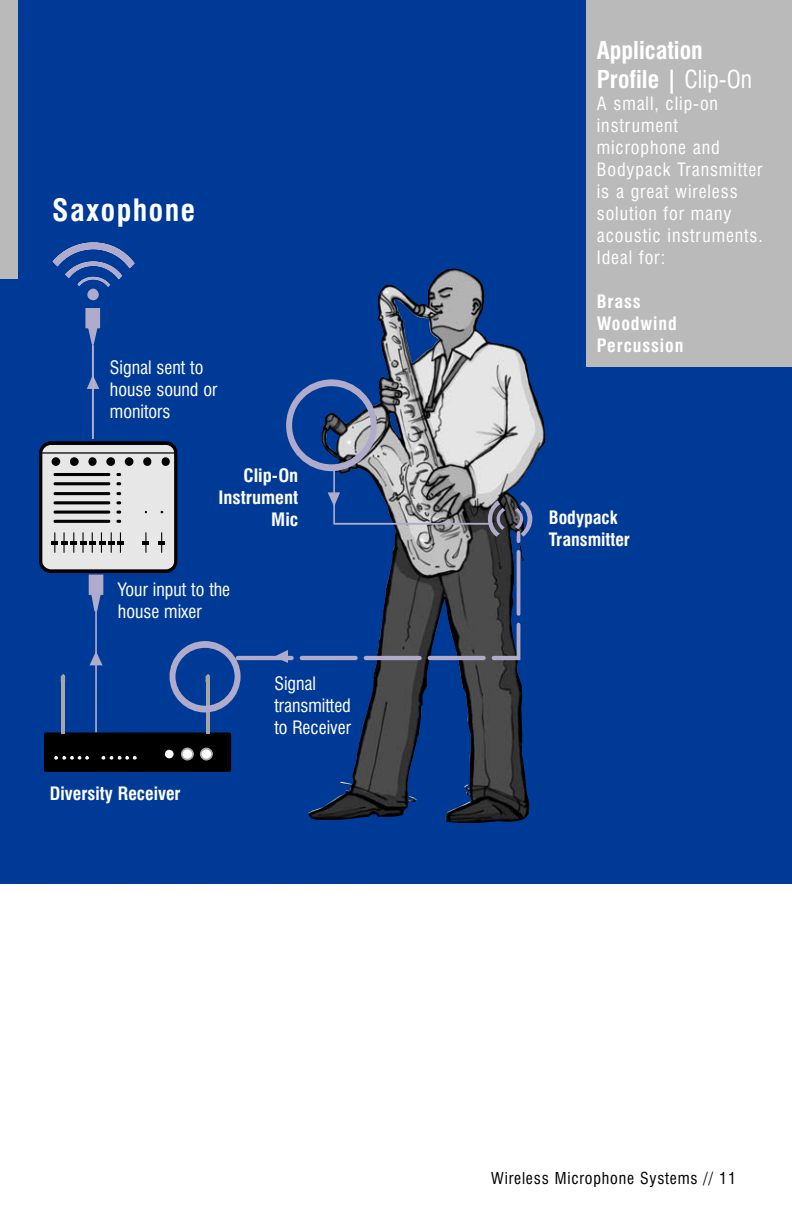
<style>
.page{position:relative;width:792px;height:1224px;background:#fff}
.page>*{position:absolute;margin:0;border:0;box-sizing:border-box;transform-origin:0 0}
.t1{font:700 condensed 30px "Swiss 721 BT";letter-spacing:.05em;color:#fff}
.t2{font:700 condensed 24px/28.8px "Swiss 721 BT";color:#fff}
.t3{font:condensed 18px/22px "Swiss 721 BT";letter-spacing:.05em;color:#fff}
.t4{font:condensed 18px/22px "Swiss 721 BT";color:#fff}
.t5{font:700 condensed 18px/22px "Swiss 721 BT";color:#fff}
.t6{font:700 condensed 18px/22px "Swiss 721 BT";letter-spacing:.05em;color:#fff}
.t7{font:700 condensed 18px/22px "Swiss 721 BT";color:#fff;text-align:right;scale:1.04 1}
.t8{font:condensed 16px "Swiss 721 BT";letter-spacing:.05em;color:#000}
.s1{font-weight:400}
</style>
<div class="page">
<div style="left:18px;top:0;width:774px;height:884px;background:#003a97"></div>
<img style="left:309px;top:268px;width:183px;height:555px">
<div style="left:286px;top:380px;width:91px;height:91px;border:6px solid #b0aacb;border-radius:50%"></div>
<div style="left:39px;top:441px;width:139px;height:132px;background:#e7e7e7;border:3px solid #000;border-radius:10px"></div>
<svg style="left:55px;top:473px;width:65px;height:3px"></svg>
<svg style="left:55px;top:482px;width:65px;height:3px"></svg>
<svg style="left:55px;top:492px;width:65px;height:3px"></svg>
<svg style="left:55px;top:501px;width:65px;height:3px"></svg>
<svg style="left:55px;top:511px;width:65px;height:3px"></svg>
<svg style="left:55px;top:520px;width:65px;height:3px"></svg>
<hr style="left:145px;top:532px;width:2px;height:21px;background:#000">
<svg style="left:158px;top:532px;width:7px;height:21px"></svg>
<svg style="left:143px;top:541px;width:6px;height:3px"></svg>
<svg style="left:52px;top:532px;width:72px;height:21px"></svg>
<div style="left:52px;top:457px;width:8px;height:9px;background:#000;border-radius:50%"></div>
<div style="left:70px;top:457px;width:9px;height:9px;background:#000;border-radius:50%"></div>
<div style="left:88px;top:457px;width:9px;height:9px;background:#000;border-radius:50%"></div>
<div style="left:106px;top:457px;width:9px;height:9px;background:#000;border-radius:50%"></div>
<div style="left:125px;top:457px;width:8px;height:9px;background:#000;border-radius:50%"></div>
<div style="left:143px;top:457px;width:8px;height:9px;background:#000;border-radius:50%"></div>
<div style="left:162px;top:457px;width:8px;height:9px;background:#000;border-radius:50%"></div>
<hr style="left:41px;top:452px;width:135px;height:2px;background:#000">
<svg style="left:90px;top:651px;width:13px;height:14px"></svg>
<svg style="left:91px;top:595px;width:10px;height:16px"></svg>
<div style="left:89px;top:575px;width:14px;height:20px;background:#b0aacb"></div>
<hr style="left:95px;top:595px;width:2px;height:138px;background:#b0aacb">
<div style="left:44px;top:733px;width:187px;height:39px;background:#000;border-radius:2px"></div>
<hr style="left:206px;top:681px;width:3px;height:53px;background:#a6a6a6">
<svg style="left:206px;top:674px;width:4px;height:9px"></svg>
<hr style="left:61px;top:681px;width:4px;height:53px;background:#a6a6a6">
<svg style="left:61px;top:674px;width:4px;height:7px"></svg>
<svg style="left:101px;top:756px;width:36px;height:4px"></svg>
<svg style="left:54px;top:756px;width:35px;height:4px"></svg>
<div style="left:200px;top:748px;width:13px;height:12px;background:#fff;border:2px solid #a6a6a6;border-radius:50%"></div>
<div style="left:181px;top:748px;width:13px;height:12px;background:#fff;border:2px solid #a6a6a6;border-radius:50%"></div>
<div style="left:165px;top:750px;width:9px;height:8px;background:#fff;border-radius:50%"></div>
<div style="left:169px;top:641px;width:72px;height:71px;border:6px solid #b0aacb;border-radius:50%"></div>
<svg style="left:87px;top:375px;width:12px;height:14px"></svg>
<svg style="left:88px;top:328px;width:10px;height:16px"></svg>
<div style="left:85px;top:308px;width:15px;height:20px;background:#b0aacb;border:2px solid #b0aacb"></div>
<hr style="left:92px;top:328px;width:2px;height:111px;background:#b0aacb">
<svg style="left:53px;top:242px;width:82px;height:45px;background:#335ba6"></svg>
<div style="left:87px;top:289px;width:12px;height:11px;background:#b0aacb;border-radius:50%"></div>
<svg style="left:234px;top:467px;width:299px;height:196px;background:#2f4f83"></svg>
<div style="left:586px;top:0;width:206px;height:367px;background:#bababa"></div>
<div style="left:0;top:279px;width:18px;height:605px;background:#003a97"></div>
<div style="left:0;top:0;width:18px;height:279px;background:#bababa"></div>
<h1 class="t1" style="left:52px;top:197px;width:144px">Saxophone</h1>
<p class="t4" style="left:110px;top:358px;width:109px">Signal sent to house sound or monitors</p>
<p class="t7" style="left:219px;top:465px;width:78px">Clip-On<br>Instrument<br>Mic</p>
<p class="t4" style="left:118px;top:579px;width:114px">Your input to the house mixer</p>
<p class="t5" style="left:50px;top:784px;width:132px">Diversity Receiver</p>
<p class="t4" style="left:274px;top:673px;width:78px">Signal transmitted to Receiver</p>
<h2 class="t2" style="left:597px;top:37px;width:157px">Application<br>Profile | <span class="s1">Clip-On</span></h2>
<p class="t3" style="left:597px;top:93px;width:168px">A small, clip-on instrument microphone and<br>Bodypack Transmitter is a great wireless solution for many acoustic instruments.<br>Ideal for:</p>
<p class="t6" style="left:597px;top:291px;width:88px">Brass<br>Woodwind<br>Percussion</p>
<p class="t5" style="left:549px;top:508px;width:83px">Bodypack<br>Transmitter</p>
<p class="t8" style="left:491px;top:1172px;width:246px">Wireless Microphone Systems // 11</p>
</div>
